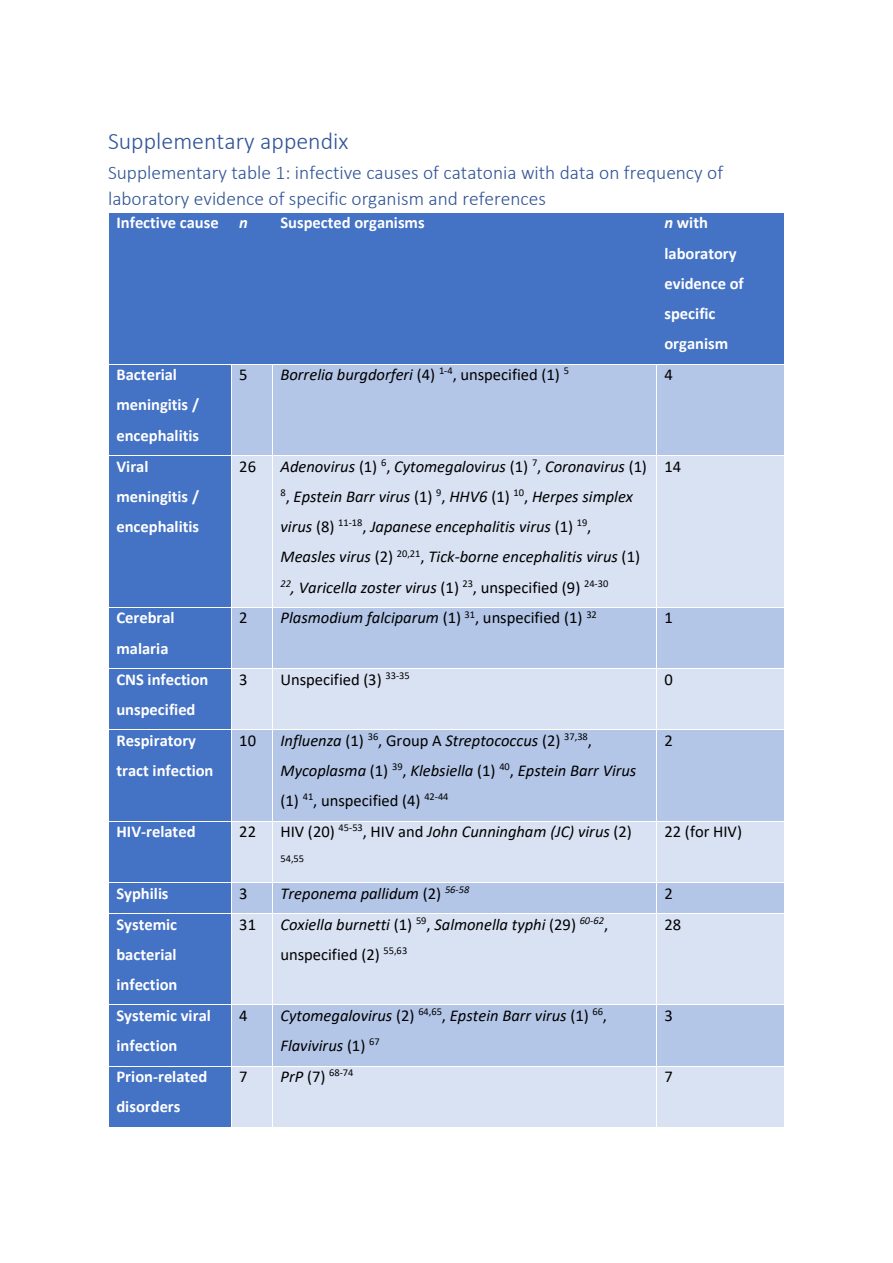
<style>
.page{position:relative;width:893px;height:1263px;background:#fff}
.page>*{position:absolute;margin:0;border:0;box-sizing:border-box;transform-origin:0 0}
.t1{font:300 24px "Calibri";color:#2f5496}
.t2{font:300 19.5px/25.8px "Calibri";color:#2f5496}
.t3{font:italic 16.5px/30.2px "Calibri";color:#000}
.t4{font:700 16.5px/30.3px "Calibri";color:#fff}
.t5{font:16.5px "Calibri";color:#000}
.t6{font:italic 700 16.5px "Calibri";color:#fff}
.t7{font:10.5px "Calibri";letter-spacing:-.005em;color:#000}
.s1{font-style:italic}
.s2{font-style:normal}
.s3{font-style:italic;font-size:16.5px}
.s4{font-size:16.5px}
</style>
<div class="page">
<div style="left:109px;top:213px;width:122px;height:151px;background:#4472c4"></div>
<div style="left:231px;top:213px;width:41px;height:151px;background:#4472c4"></div>
<div style="left:272px;top:213px;width:384px;height:151px;background:#4472c4"></div>
<div style="left:656px;top:213px;width:128px;height:151px;background:#4472c4"></div>
<div style="left:109px;top:365px;width:122px;height:90px;background:#4472c4"></div>
<div style="left:232px;top:365px;width:40px;height:90px;background:#b4c6e7"></div>
<div style="left:273px;top:365px;width:383px;height:90px;background:#b4c6e7"></div>
<div style="left:657px;top:365px;width:127px;height:90px;background:#b4c6e7"></div>
<div style="left:109px;top:456px;width:122px;height:151px;background:#4472c4"></div>
<div style="left:232px;top:456px;width:40px;height:151px;background:#d9e2f3"></div>
<div style="left:273px;top:456px;width:383px;height:151px;background:#d9e2f3"></div>
<div style="left:657px;top:456px;width:127px;height:151px;background:#d9e2f3"></div>
<div style="left:109px;top:608px;width:122px;height:60px;background:#4472c4"></div>
<div style="left:232px;top:608px;width:40px;height:60px;background:#b4c6e7"></div>
<div style="left:273px;top:608px;width:383px;height:60px;background:#b4c6e7"></div>
<div style="left:657px;top:608px;width:127px;height:60px;background:#b4c6e7"></div>
<div style="left:109px;top:669px;width:122px;height:60px;background:#4472c4"></div>
<div style="left:232px;top:669px;width:40px;height:60px;background:#d9e2f3"></div>
<div style="left:273px;top:669px;width:383px;height:60px;background:#d9e2f3"></div>
<div style="left:657px;top:669px;width:127px;height:60px;background:#d9e2f3"></div>
<div style="left:109px;top:730px;width:122px;height:91px;background:#4472c4"></div>
<div style="left:232px;top:730px;width:40px;height:91px;background:#b4c6e7"></div>
<div style="left:273px;top:730px;width:383px;height:91px;background:#b4c6e7"></div>
<div style="left:657px;top:730px;width:127px;height:91px;background:#b4c6e7"></div>
<div style="left:109px;top:822px;width:122px;height:60px;background:#4472c4"></div>
<div style="left:232px;top:822px;width:40px;height:60px;background:#d9e2f3"></div>
<div style="left:273px;top:822px;width:383px;height:60px;background:#d9e2f3"></div>
<div style="left:657px;top:822px;width:127px;height:60px;background:#d9e2f3"></div>
<div style="left:109px;top:883px;width:122px;height:30px;background:#4472c4"></div>
<div style="left:232px;top:883px;width:40px;height:30px;background:#b4c6e7"></div>
<div style="left:273px;top:883px;width:383px;height:30px;background:#b4c6e7"></div>
<div style="left:657px;top:883px;width:127px;height:30px;background:#b4c6e7"></div>
<div style="left:109px;top:914px;width:122px;height:90px;background:#4472c4"></div>
<div style="left:232px;top:914px;width:40px;height:90px;background:#d9e2f3"></div>
<div style="left:273px;top:914px;width:383px;height:90px;background:#d9e2f3"></div>
<div style="left:657px;top:914px;width:127px;height:90px;background:#d9e2f3"></div>
<div style="left:109px;top:1005px;width:122px;height:61px;background:#4472c4"></div>
<div style="left:232px;top:1005px;width:40px;height:61px;background:#b4c6e7"></div>
<div style="left:273px;top:1005px;width:383px;height:61px;background:#b4c6e7"></div>
<div style="left:657px;top:1005px;width:127px;height:61px;background:#b4c6e7"></div>
<div style="left:109px;top:1066px;width:122px;height:61px;background:#4472c4"></div>
<div style="left:232px;top:1066px;width:40px;height:61px;background:#d9e2f3"></div>
<div style="left:273px;top:1066px;width:383px;height:61px;background:#d9e2f3"></div>
<div style="left:657px;top:1066px;width:127px;height:61px;background:#d9e2f3"></div>
<hr style="left:109px;top:1066px;width:122px;height:1px;background:#fff">
<hr style="left:232px;top:1066px;width:40px;height:1px;background:#fff">
<hr style="left:273px;top:1066px;width:383px;height:1px;background:#fff">
<hr style="left:657px;top:1066px;width:127px;height:1px;background:#fff">
<h1 class="t1" style="left:108px;top:131px;width:242px">Supplementary appendix</h1>
<h2 class="t2" style="left:108px;top:162px;width:617px">Supplementary table 1: infective causes of catatonia with data on frequency of laboratory evidence of specific organism and references</h2>
<p class="t4" style="left:116px;top:209px;width:104px">Infective cause</p>
<p class="t6" style="left:239px;top:216px;width:10px">n</p>
<p class="t4" style="left:280px;top:209px;width:146px">Suspected organisms</p>
<p class="t4" style="left:664px;top:209px;width:81px"><span class="s1">n</span> with laboratory evidence of specific organism</p>
<p class="t4" style="left:116px;top:361px;width:84px">Bacterial meningitis / encephalitis</p>
<p class="t5" style="left:239px;top:368px;width:10px">5</p>
<p class="t3" style="left:280px;top:361px;width:290px">Borrelia burgdorferi <span class="s2">(4)</span> <sup>1-4</sup><span class="s2">, unspecified (1)</span> <sup>5</sup></p>
<p class="t5" style="left:664px;top:368px;width:10px">4</p>
<p class="t4" style="left:116px;top:452px;width:84px">Viral meningitis / encephalitis</p>
<p class="t5" style="left:239px;top:459px;width:18px">26</p>
<p class="t3" style="left:280px;top:452px;width:368px">Adenovirus <span class="s2">(1)</span> <sup>6</sup><span class="s2">,</span> Cytomegalovirus <span class="s2">(1)</span> <sup>7</sup><span class="s2">,</span> Coronavirus <span class="s2">(1)<br></span><sup>8</sup><span class="s2">,</span> Epstein Barr virus <span class="s2">(1)</span> <sup>9</sup><span class="s2">,</span> HHV6 <span class="s2">(1)</span> <sup>10</sup><span class="s2">,</span> Herpes simplex virus <span class="s2">(8)</span> <sup>11-18</sup><span class="s2">,</span> Japanese encephalitis virus <span class="s2">(1)</span> <sup>19</sup><span class="s2">, </span>Measles virus <span class="s2">(2)</span> <sup>20,21</sup><span class="s2">,</span> Tick-borne encephalitis virus <span class="s2">(1)<br></span><sup>22</sup>, Varicella zoster virus <span class="s2">(1)</span> <sup>23</sup><span class="s2">, unspecified (9)</span> <sup>24-30</sup></p>
<p class="t5" style="left:664px;top:459px;width:18px">14</p>
<p class="t4" style="left:116px;top:604px;width:60px">Cerebral malaria</p>
<p class="t5" style="left:239px;top:611px;width:10px">2</p>
<p class="t3" style="left:280px;top:604px;width:318px">Plasmodium falciparum <span class="s2">(1)</span> <sup>31</sup><span class="s2">, unspecified (1)</span> <sup>32</sup></p>
<p class="t5" style="left:664px;top:611px;width:10px">1</p>
<p class="t4" style="left:116px;top:665px;width:93px">CNS infection unspecified</p>
<p class="t5" style="left:239px;top:672px;width:10px">3</p>
<p class="t5" style="left:280px;top:672px;width:131px">Unspecified (3) <sup>33-35</sup></p>
<p class="t5" style="left:664px;top:672px;width:10px">0</p>
<p class="t4" style="left:116px;top:727px;width:99px">Respiratory tract infection</p>
<p class="t5" style="left:239px;top:733px;width:18px">10</p>
<p class="t3" style="left:280px;top:727px;width:357px">Influenza <span class="s2">(1)</span> <sup>36</sup><span class="s2">, Group A</span> Streptococcus <span class="s2">(2)</span> <sup>37,38</sup><span class="s2">,<br></span>Mycoplasma <span class="s2">(1)</span> <sup>39</sup><span class="s2">,</span> Klebsiella <span class="s2">(1)</span> <sup>40</sup><span class="s2">,</span> Epstein Barr Virus <span class="s2">(1)</span> <sup>41</sup><span class="s2">, unspecified (4)</span> <sup>42-44</sup></p>
<p class="t5" style="left:664px;top:733px;width:10px">2</p>
<p class="t4" style="left:116px;top:818px;width:81px">HIV-related</p>
<p class="t5" style="left:239px;top:825px;width:18px">22</p>
<p class="t3" style="left:280px;top:818px;width:353px"><span class="s2">HIV (20)</span> <sup>45-53</sup><span class="s2">, HIV and</span> John Cunningham (JC) virus <span class="s2">(2)</span></p>
<p class="t7" style="left:280px;top:854px;width:25px">54,55</p>
<p class="t5" style="left:664px;top:825px;width:79px">22 (for HIV)</p>
<p class="t4" style="left:116px;top:879px;width:54px">Syphilis</p>
<p class="t5" style="left:239px;top:886px;width:10px">3</p>
<p class="t3" style="left:280px;top:879px;width:190px">Treponema pallidum <span class="s2">(2)</span> <sup>56-58</sup></p>
<p class="t5" style="left:664px;top:886px;width:10px">2</p>
<p class="t4" style="left:116px;top:910px;width:63px;text-align:justify">Systemic bacterial infection</p>
<p class="t5" style="left:239px;top:917px;width:18px">31</p>
<p class="t3" style="left:280px;top:910px;width:329px">Coxiella burnetti <span class="s2">(1)</span> <sup>59</sup><span class="s2">,</span> Salmonella typhi <span class="s2">(29)</span> <sup>60-62</sup><span class="s2">, unspecified (2)</span> <sup>55,63</sup></p>
<p class="t5" style="left:664px;top:917px;width:18px">28</p>
<p class="t4" style="left:116px;top:1001px;width:96px">Systemic viral infection</p>
<p class="t5" style="left:239px;top:1008px;width:10px">4</p>
<p class="t3" style="left:280px;top:1001px;width:328px">Cytomegalovirus <span class="s2">(2)</span> <sup>64,65</sup><span class="s2">,</span> Epstein Barr virus <span class="s2">(1)</span> <sup>66</sup><span class="s2">,<br></span>Flavivirus <span class="s2">(1)</span> <sup>67</sup></p>
<p class="t5" style="left:664px;top:1008px;width:10px">3</p>
<p class="t4" style="left:116px;top:1063px;width:92px">Prion-related disorders</p>
<p class="t5" style="left:239px;top:1070px;width:10px">7</p>
<p class="t7" style="left:280px;top:1068px;width:75px"><span class="s3">PrP</span> <span class="s4">(7)</span> 68-74</p>
<p class="t5" style="left:664px;top:1070px;width:10px">7</p>
</div>
